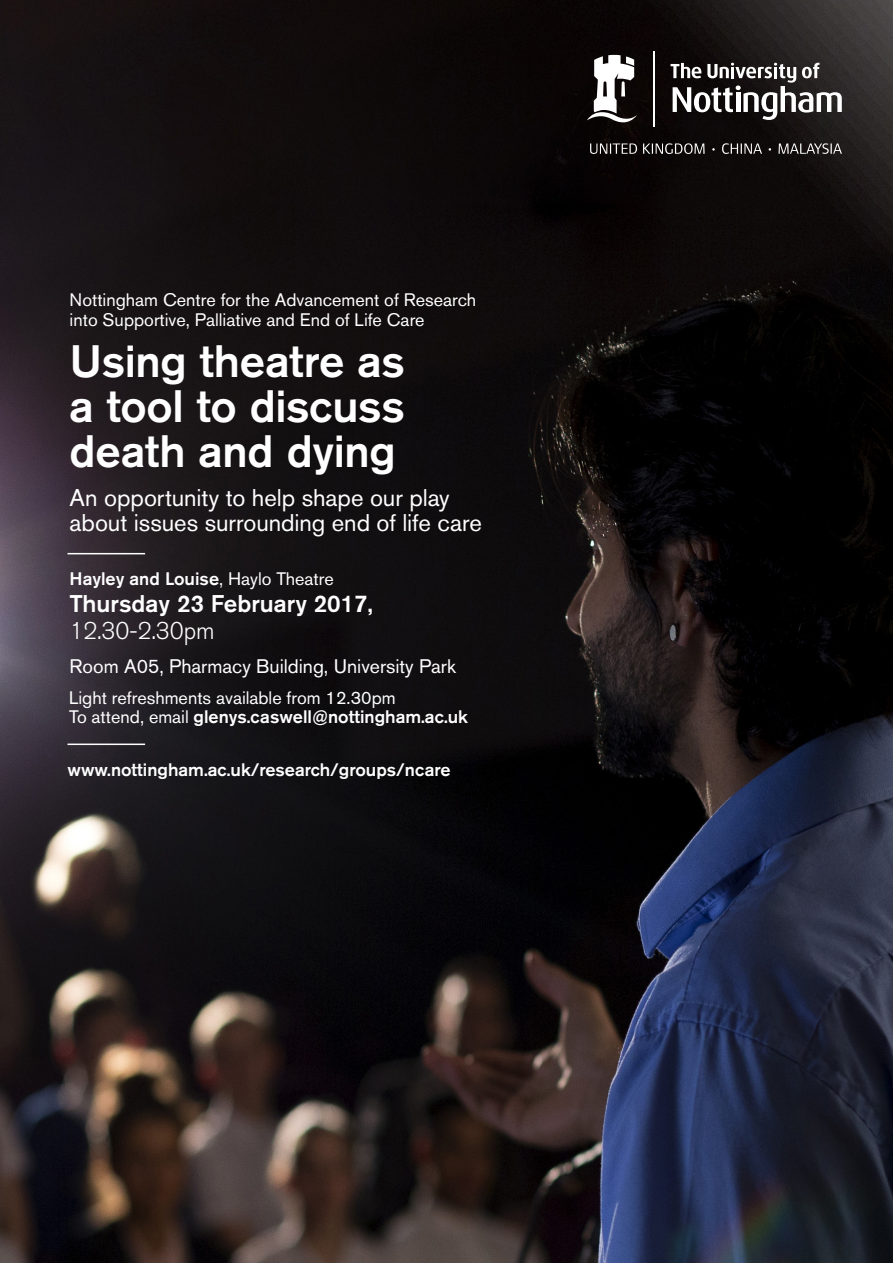
<style>
.page{position:relative;width:893px;height:1263px;background:#fff}
.page>*{position:absolute;margin:0;border:0;box-sizing:border-box;transform-origin:0 0}
.t1{font:500 45px/45px "Akzidenz Grotesk BE";letter-spacing:-.005em;color:#fff;text-align:justify}
.t2{font:24px/25.5px "Akzidenz Grotesk BE";letter-spacing:-.005em;color:#fff}
.t3{font:500 24px/27px "Akzidenz Grotesk BE";color:#fff}
.t4{font:19.5px "Akzidenz Grotesk BE";color:#fff}
.t5{font:18px/19.5px "Akzidenz Grotesk BE";color:#fff}
.t6{font:500 18px "Akzidenz Grotesk BE";color:#fff}
.s1{font-weight:400}
.s2{font-weight:300}
.s3{font-weight:500}
</style>
<div class="page">
<img style="left:0;top:0;width:893px;height:1263px">
<svg style="left:670px;top:63px;width:172px;height:57px"></svg>
<svg style="left:587px;top:55px;width:50px;height:67px"></svg>
<hr style="left:653px;top:51px;width:1px;height:75px;background:#fff">
<svg style="left:590px;top:143px;width:252px;height:11px;background:#494646"></svg>
<svg style="left:50px;top:277px;width:447px;height:516px;background:#181417"></svg>
<hr style="left:68px;top:553px;width:77px;height:1px;background:#fff">
<hr style="left:68px;top:743px;width:77px;height:2px;background:#fff">
<p class="t5" style="left:70px;top:290px;width:408px">Nottingham Centre for the Advancement of Research into Supportive, Palliative and End of Life Care</p>
<p class="t1" style="left:70px;top:337px;width:337px">Using theatre as a tool to discuss death and dying</p>
<p class="t2" style="left:70px;top:485px;width:414px">An opportunity to help shape our play about issues surrounding end of life care</p>
<p class="t6" style="left:70px;top:568px;width:266px">Hayley and Louise<span class="s1">, Haylo Theatre</span></p>
<p class="t3" style="left:70px;top:589px;width:305px">Thursday 23 February 2017,<br><span class="s2">12.30-2.30pm</span></p>
<p class="t4" style="left:70px;top:655px;width:388px">Room A05, Pharmacy Building, University Park</p>
<p class="t5" style="left:69px;top:688px;width:400px">Light refreshments available from 12.30pm<br>To attend, email <span class="s3">glenys.caswell@nottingham.ac.uk</span></p>
<p class="t6" style="left:68px;top:758px;width:385px">www.nottingham.ac.uk/research/groups/ncare</p>
</div>
